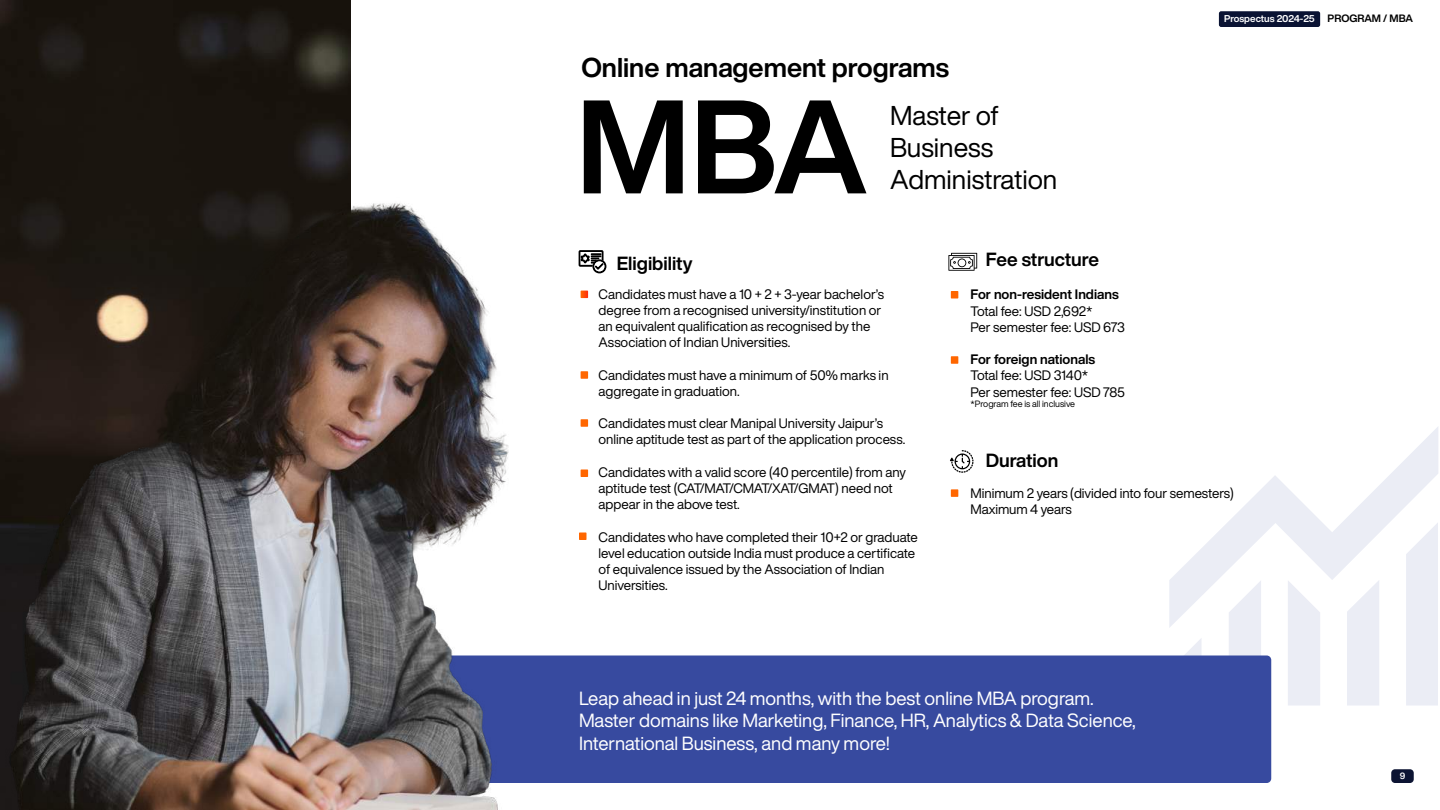
<style>
.page{position:relative;width:1440px;height:810px;background:#fff}
.page>*{position:absolute;margin:0;border:0;box-sizing:border-box;transform-origin:0 0}
.t1{font:700 130.5px "Helvetica Now Display";color:#000}
.t2{font:26.78px/32.1px "Helvetica Now Display";color:#000}
.t3{font:700 26.78px "Helvetica Now Display";color:#000}
.t4{font:18.75px/22.5px "Helvetica Now Display";color:#fff}
.t5{font:700 18.75px "Helvetica Now Display";color:#000}
.t6{font:13.5px/16.2px "Helvetica Now Display";color:#000}
.t7{font:700 13.5px "Helvetica Now Display";color:#000}
.t8{font:700 10.5px "Helvetica Now Display";color:#000}
.t9{font:700 9.75px "Helvetica Now Display";letter-spacing:-.01em;color:#fff}
.t10{font:9px "Helvetica Now Display";color:#000}
.t11{font:700 9px "Helvetica Now Display";color:#fff}
</style>
<div class="page">
<div style="left:1391px;top:769px;width:23px;height:14px;background:#0c1433;border-radius:4px"></div>
<svg style="left:1169px;top:427px;width:269px;height:279px"></svg>
<div style="left:1219px;top:11px;width:101px;height:16px;background:#0a1333;border-radius:2px"></div>
<div style="left:378px;top:656px;width:893px;height:127px;background:#374a9f;border-radius:4px"></div>
<div style="left:581px;top:371px;width:7px;height:8px;background:#f60"></div>
<div style="left:581px;top:419px;width:7px;height:8px;background:#f60"></div>
<svg style="left:581px;top:291px;width:7px;height:7px"></svg>
<div style="left:581px;top:470px;width:7px;height:7px;background:#f60"></div>
<div style="left:579px;top:532px;width:7px;height:8px;background:#f60"></div>
<svg style="left:579px;top:250px;width:27px;height:23px"></svg>
<div style="left:951px;top:291px;width:7px;height:7px;background:#f60"></div>
<svg style="left:948px;top:253px;width:29px;height:18px"></svg>
<div style="left:951px;top:489px;width:7px;height:8px;background:#f60"></div>
<svg style="left:950px;top:450px;width:24px;height:23px"></svg>
<img style="left:0;top:0;width:508px;height:810px">
<div style="left:951px;top:356px;width:7px;height:8px;background:#f60"></div>
<h2 class="t3" style="left:581px;top:49px;width:369px">Online management programs</h2>
<h2 class="t2" style="left:890px;top:99px;width:111px">Master of<br>Business</h2>
<h1 class="t1" style="left:576px;top:57px;width:293px">MBA</h1>
<h2 class="t2" style="left:890px;top:163px;width:169px">Administration</h2>
<p class="t9" style="left:1224px;top:12px;width:92px">Prospectus 2024-25</p>
<p class="t8" style="left:1328px;top:11px;width:87px">PROGRAM / MBA</p>
<h3 class="t5" style="left:617px;top:250px;width:77px">Eligibility</h3>
<p class="t6" style="left:599px;top:286px;width:287px">Candidates must have a 10 + 2 + 3-year bachelor’s degree from a recognised university/institution or an equivalent qualification as recognised by the Association of Indian Universities.</p>
<p class="t6" style="left:599px;top:367px;width:292px">Candidates must have a minimum of 50% marks in aggregate in graduation.</p>
<p class="t6" style="left:599px;top:415px;width:308px">Candidates must clear Manipal University Jaipur’s online aptitude test as part of the application process.</p>
<p class="t6" style="left:599px;top:464px;width:309px">Candidates with a valid score (40 percentile) from any aptitude test (CAT/MAT/CMAT/XAT/GMAT) need not appear in the above test.</p>
<p class="t6" style="left:599px;top:529px;width:321px">Candidates who have completed their 10+2 or graduate level education outside India must produce a certificate of equivalence issued by the Association of Indian Universities.</p>
<h3 class="t5" style="left:986px;top:246px;width:115px">Fee structure</h3>
<p class="t7" style="left:970px;top:285px;width:150px">For non-resident Indians</p>
<p class="t6" style="left:970px;top:303px;width:156px">Total fee: USD 2,692*<br>Per semester fee: USD 673</p>
<p class="t7" style="left:970px;top:350px;width:126px">For foreign nationals</p>
<p class="t6" style="left:970px;top:367px;width:156px">Total fee: USD 3140*<br>Per semester fee: USD 785</p>
<p class="t10" style="left:970px;top:398px;width:106px">*Program fee is all inclusive</p>
<h3 class="t5" style="left:986px;top:447px;width:74px">Duration</h3>
<p class="t6" style="left:970px;top:485px;width:265px">Minimum 2 years (divided into four semesters)<br>Maximum 4 years</p>
<h3 class="t4" style="left:579px;top:687px;width:558px">Leap ahead in just 24 months, with the best online MBA program.<br>Master domains like Marketing, Finance, HR, Analytics &amp; Data Science,<br>International Business, and many more!</h3>
<p class="t11" style="left:1400px;top:770px;width:7px">9</p>
</div>
